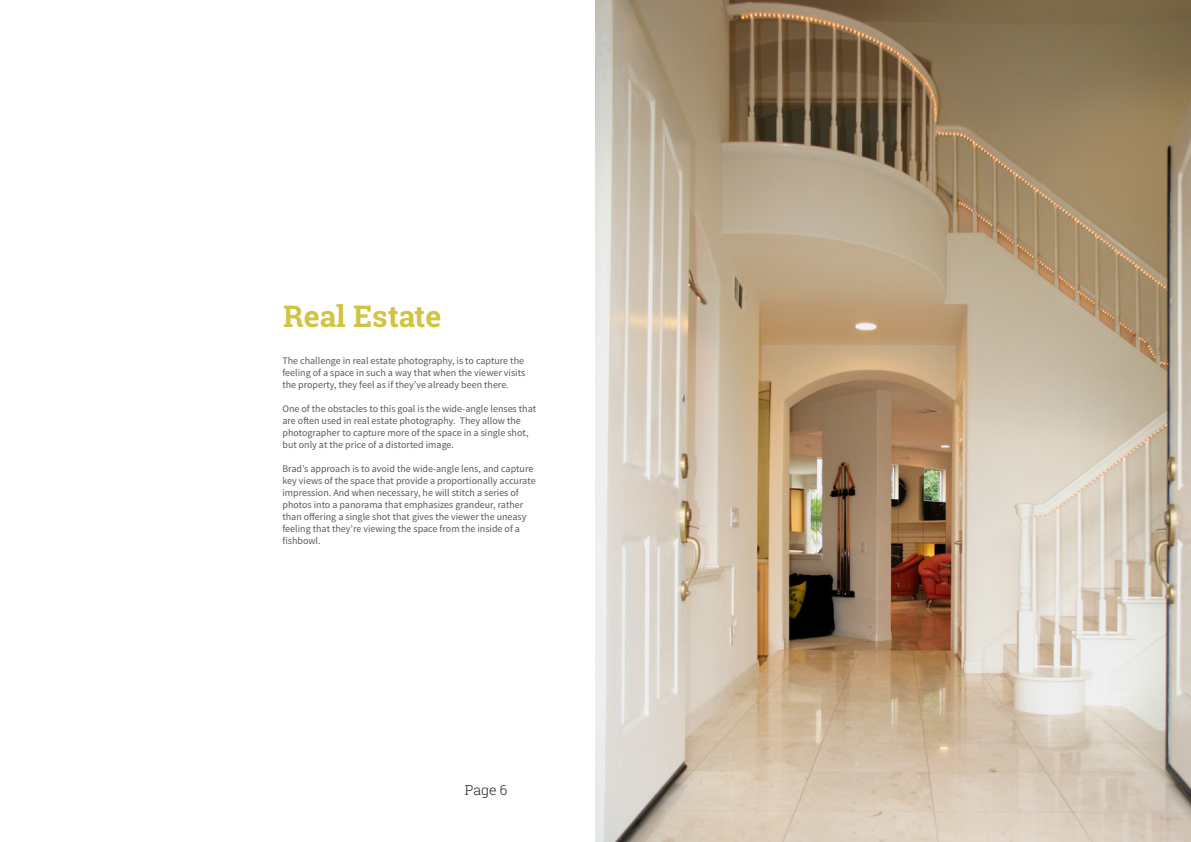
<style>
.page{position:relative;width:1191px;height:842px;background:#fff}
.page>*{position:absolute;margin:0;border:0;box-sizing:border-box;transform-origin:0 0}
.t1{font:700 30px "Roboto Slab";color:#d1c443}
.t2{font:300 14px "Roboto Slab";color:#231f20}
.t3{font:10px/12px "Source Sans Pro";color:#58595b}
</style>
<div class="page">
<img style="left:595px;top:0;width:596px;height:842px">
<h1 class="t1" style="left:283px;top:296px;width:160px">Real Estate</h1>
<p class="t3" style="left:282px;top:355px;width:244px">The challenge in real estate photography, is to capture the feeling of a space in such a way that when the viewer visits the property, they feel as if they’ve already been there.</p>
<p class="t3" style="left:282px;top:403px;width:255px">One of the obstacles to this goal is the wide-angle lenses that are often used in real estate photography. They allow the photographer to capture more of the space in a single shot, but only at the price of a distorted image.</p>
<p class="t3" style="left:282px;top:463px;width:255px">Brad’s approach is to avoid the wide-angle lens, and capture key views of the space that provide a proportionally accurate impression. And when necessary, he will stitch a series of photos into a panorama that emphasizes grandeur, rather than offering a single shot that gives the viewer the uneasy feeling that they’re viewing the space from the inside of a fishbowl.</p>
<h2 class="t2" style="left:465px;top:780px;width:44px">Page 6</h2>
</div>
